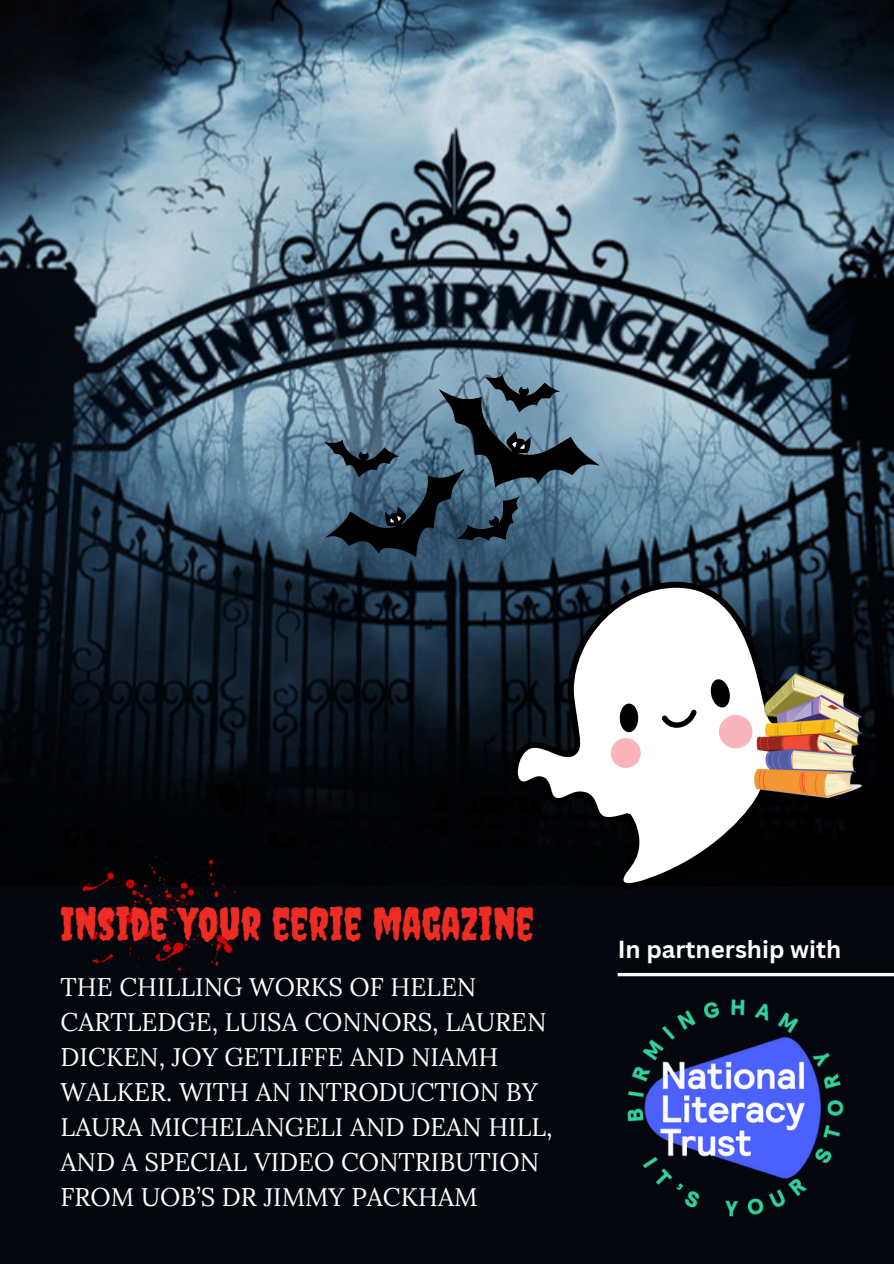
<style>
.page{position:relative;width:894px;height:1264px;background:#fff}
.page>*{position:absolute;margin:0;border:0;box-sizing:border-box;transform-origin:0 0}
.t1{font:45px "Creepster";color:#ee2c23}
.t2{font:25.5px/34.8px "Lora";color:#fff}
.t3{font:700 24px "Canva Sans";color:#fff}
</style>
<div class="page">
<div style="left:0;top:832px;width:893px;height:431px;background:#03070d"></div>
<img style="left:0;top:0;width:893px;height:885px">
<img style="left:627px;top:999px;width:217px;height:218px">
<img style="left:61px;top:857px;width:199px;height:114px">
<svg style="left:512px;top:581px;width:331px;height:307px"></svg>
<svg style="left:661px;top:709px;width:35px;height:18px"></svg>
<svg style="left:619px;top:703px;width:19px;height:29px"></svg>
<svg style="left:708px;top:677px;width:24px;height:32px"></svg>
<svg style="left:610px;top:738px;width:30px;height:30px"></svg>
<svg style="left:718px;top:715px;width:34px;height:33px"></svg>
<img style="left:753px;top:674px;width:107px;height:123px">
<svg style="left:324px;top:375px;width:276px;height:182px;background:#476376"></svg>
<svg style="left:617px;top:972px;width:276px;height:4px"></svg>
<p class="t1" style="left:61px;top:897px;width:475px">INSIDE YOUR EERIE MAGAZINE</p>
<p class="t2" style="left:61px;top:969px;width:493px">THE CHILLING WORKS OF HELEN<br>CARTLEDGE, LUISA CONNORS, LAUREN<br>DICKEN, JOY GETLIFFE AND NIAMH<br>WALKER. WITH AN INTRODUCTION BY<br>LAURA MICHELANGELI AND DEAN HILL,<br>AND A SPECIAL VIDEO CONTRIBUTION<br>FROM UOB’S DR JIMMY PACKHAM</p>
<h2 class="t3" style="left:617px;top:932px;width:225px">In partnership with</h2>
</div>
